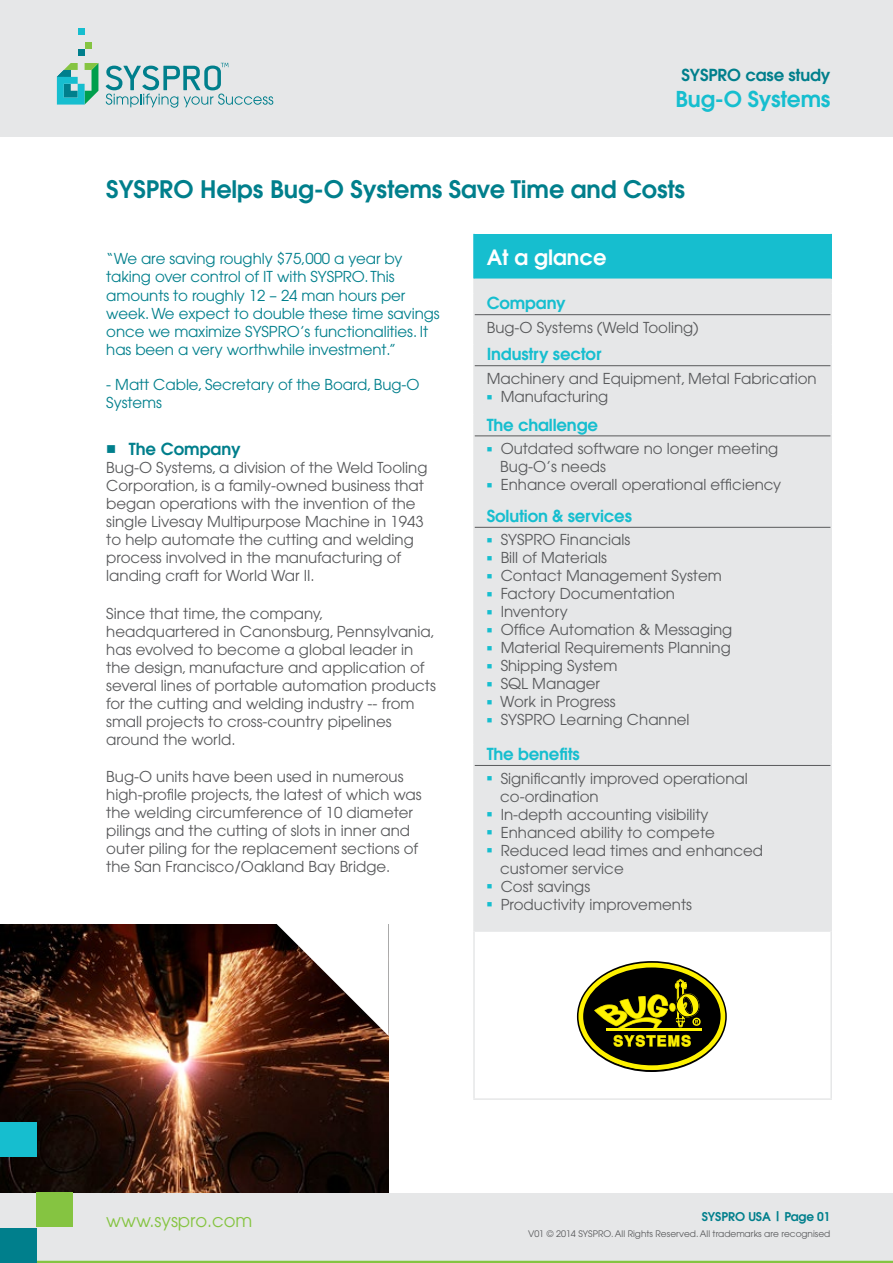
<style>
.page{position:relative;width:893px;height:1263px;background:#fff}
.page>*{position:absolute;margin:0;border:0;box-sizing:border-box;transform-origin:0 0}
.t1{font:600 24px "Avant Garde";letter-spacing:-.005em;color:#007f8c}
.t2{font:600 21.75px "Avant Garde";letter-spacing:-.01em;color:#16becf}
.t3{font:600 21px "Avant Garde";color:#fff}
.t4{font:18px "Avant Garde";color:#85c441}
.t5{font:600 16.5px "Avant Garde";letter-spacing:-.01em;color:#16becf}
.t6{font:600 16.5px "Avant Garde";letter-spacing:-.01em;color:#007f8c}
.t7{font:15px/18px "Avant Garde";color:#58595b}
.t8{font:15px/18px "Avant Garde";letter-spacing:-.005em;color:#007f8c}
.t9{font:600 12px "Avant Garde";letter-spacing:-.01em;color:#007f8c}
.t10{font:9px "Avant Garde";color:#58595b}
.s1{color:#16becf}
</style>
<div class="page">
<img style="left:0;top:925px;width:388px;height:268px">
<svg style="left:276px;top:924px;width:113px;height:112px"></svg>
<div style="left:0;top:0;width:893px;height:136px;background:#e6e7e8"></div>
<div style="left:474px;top:234px;width:357px;height:45px;background:#16becf"></div>
<div style="left:475px;top:279px;width:355px;height:652px;background:#e6e7e8"></div>
<hr style="left:473px;top:931px;width:2px;height:167px;background:#e6e7e8">
<hr style="left:830px;top:931px;width:2px;height:167px;background:#e6e7e8">
<hr style="left:473px;top:1098px;width:359px;height:2px;background:#e6e7e8">
<svg style="left:473px;top:279px;width:2px;height:14px"></svg>
<svg style="left:830px;top:279px;width:2px;height:14px"></svg>
<hr style="left:473px;top:293px;width:2px;height:22px;background:#e6e7e8">
<hr style="left:830px;top:293px;width:2px;height:22px;background:#e6e7e8">
<hr style="left:473px;top:315px;width:2px;height:29px;background:#e6e7e8">
<hr style="left:830px;top:315px;width:2px;height:29px;background:#e6e7e8">
<hr style="left:473px;top:344px;width:2px;height:22px;background:#e6e7e8">
<hr style="left:830px;top:344px;width:2px;height:22px;background:#e6e7e8">
<hr style="left:473px;top:366px;width:2px;height:49px;background:#e6e7e8">
<hr style="left:830px;top:366px;width:2px;height:49px;background:#e6e7e8">
<hr style="left:473px;top:415px;width:2px;height:21px;background:#e6e7e8">
<hr style="left:830px;top:415px;width:2px;height:21px;background:#e6e7e8">
<hr style="left:473px;top:436px;width:2px;height:70px;background:#e6e7e8">
<hr style="left:830px;top:436px;width:2px;height:70px;background:#e6e7e8">
<hr style="left:473px;top:506px;width:2px;height:21px;background:#e6e7e8">
<hr style="left:830px;top:506px;width:2px;height:21px;background:#e6e7e8">
<hr style="left:473px;top:527px;width:2px;height:217px;background:#e6e7e8">
<hr style="left:830px;top:527px;width:2px;height:217px;background:#e6e7e8">
<hr style="left:473px;top:744px;width:2px;height:21px;background:#e6e7e8">
<hr style="left:830px;top:744px;width:2px;height:21px;background:#e6e7e8">
<hr style="left:473px;top:765px;width:2px;height:166px;background:#e6e7e8">
<hr style="left:830px;top:765px;width:2px;height:166px;background:#e6e7e8">
<hr style="left:475px;top:314px;width:355px;height:1px;background:#58595b">
<hr style="left:475px;top:931px;width:355px;height:1px;background:#e6e7e8">
<hr style="left:475px;top:436px;width:355px;height:1px;background:#58595b">
<hr style="left:475px;top:365px;width:355px;height:1px;background:#58595b">
<hr style="left:473px;top:234px;width:2px;height:45px;background:#16becf">
<hr style="left:830px;top:234px;width:2px;height:45px;background:#16becf">
<hr style="left:475px;top:527px;width:355px;height:1px;background:#58595b">
<hr style="left:475px;top:765px;width:355px;height:1px;background:#58595b">
<div style="left:0;top:1193px;width:893px;height:70px;background:#e6e7e8"></div>
<hr style="left:0;top:1261px;width:893px;height:2px;background:#85c441">
<div style="left:78px;top:49px;width:7px;height:7px;background:#007f8c"></div>
<div style="left:85px;top:42px;width:7px;height:7px;background:#85c441"></div>
<div style="left:78px;top:28px;width:7px;height:7px;background:#16becf"></div>
<svg style="left:57px;top:63px;width:41px;height:42px"></svg>
<svg style="left:106px;top:63px;width:167px;height:45px"></svg>
<div style="left:0;top:1228px;width:36px;height:34px;background:#007f8c"></div>
<div style="left:36px;top:1192px;width:36px;height:35px;background:#85c441"></div>
<div style="left:0;top:1122px;width:36px;height:34px;background:#16becf"></div>
<svg style="left:577px;top:961px;width:150px;height:111px"></svg>
<p class="t6" style="left:681px;top:64px;width:150px">SYSPRO case study</p>
<h2 class="t2" style="left:676px;top:85px;width:156px">Bug-O Systems</h2>
<h1 class="t1" style="left:106px;top:173px;width:580px">SYSPRO Helps Bug-O Systems Save Time and Costs</h1>
<p class="t8" style="left:106px;top:250px;width:335px">“We are saving roughly $75,000 a year by taking over control of IT with SYSPRO. This amounts to roughly 12 – 24 man hours per week. We expect to double these time savings once we maximize SYSPRO’s functionalities. It has been a very worthwhile investment.”</p>
<p class="t8" style="left:106px;top:375px;width:315px">- Matt Cable, Secretary of the Board, Bug-O<br>Systems</p>
<p class="t6" style="left:106px;top:438px;width:136px">■ The Company</p>
<p class="t7" style="left:106px;top:459px;width:323px">Bug-O Systems, a division of the Weld Tooling Corporation, is a family-owned business that began operations with the invention of the single Livesay Multipurpose Machine in 1943 to help automate the cutting and welding process involved in the manufacturing of landing craft for World War II.</p>
<p class="t7" style="left:106px;top:604px;width:331px">Since that time, the company, headquartered in Canonsburg, Pennsylvania, has evolved to become a global leader in the design, manufacture and application of several lines of portable automation products for the cutting and welding industry -- from small projects to cross-country pipelines around the world.</p>
<p class="t7" style="left:106px;top:767px;width:317px">Bug-O units have been used in numerous high-profile projects, the latest of which was the welding circumference of 10 diameter pilings and the cutting of slots in inner and outer piling for the replacement sections of the San Francisco/Oakland Bay Bridge.</p>
<h3 class="t3" style="left:487px;top:243px;width:121px">At a glance</h3>
<p class="t5" style="left:487px;top:293px;width:80px">Company</p>
<p class="t7" style="left:487px;top:318px;width:214px">Bug-O Systems (Weld Tooling)</p>
<p class="t5" style="left:487px;top:344px;width:116px">Industry sector</p>
<p class="t7" style="left:487px;top:369px;width:331px">Machinery and Equipment, Metal Fabrication</p>
<p class="t7" style="left:487px;top:387px;width:123px"><span class="s1">■</span> Manufacturing</p>
<p class="t5" style="left:487px;top:414px;width:113px">The challenge</p>
<p class="t7" style="left:500px;top:439px;width:280px;text-indent:-14px"><span class="s1">■</span> Outdated software no longer meeting<br>Bug-O’s needs</p>
<p class="t7" style="left:487px;top:475px;width:296px"><span class="s1">■</span> Enhance overall operational efficiency</p>
<p class="t5" style="left:487px;top:505px;width:147px">Solution &amp; services</p>
<p class="t7" style="left:487px;top:531px;width:145px"><span class="s1">■</span> SYSPRO Financials</p>
<p class="t7" style="left:487px;top:549px;width:122px"><span class="s1">■</span> Bill of Materials</p>
<p class="t7" style="left:487px;top:567px;width:237px"><span class="s1">■</span> Contact Management System</p>
<p class="t7" style="left:487px;top:585px;width:190px"><span class="s1">■</span> Factory Documentation</p>
<p class="t7" style="left:487px;top:603px;width:83px"><span class="s1">■</span> Inventory</p>
<p class="t7" style="left:487px;top:621px;width:247px"><span class="s1">■</span> Office Automation &amp; Messaging</p>
<p class="t7" style="left:487px;top:639px;width:246px"><span class="s1">■</span> Material Requirements Planning</p>
<p class="t7" style="left:487px;top:657px;width:132px"><span class="s1">■</span> Shipping System</p>
<p class="t7" style="left:487px;top:675px;width:115px"><span class="s1">■</span> SQL Manager</p>
<p class="t7" style="left:487px;top:693px;width:130px"><span class="s1">■</span> Work in Progress</p>
<p class="t7" style="left:487px;top:711px;width:204px"><span class="s1">■</span> SYSPRO Learning Channel</p>
<p class="t5" style="left:487px;top:743px;width:95px">The benefits</p>
<p class="t7" style="left:500px;top:769px;width:249px;text-indent:-14px"><span class="s1">■</span> Significantly improved operational co-ordination</p>
<p class="t7" style="left:487px;top:805px;width:223px"><span class="s1">■</span> In-depth accounting visibility</p>
<p class="t7" style="left:487px;top:823px;width:230px"><span class="s1">■</span> Enhanced ability to compete</p>
<p class="t7" style="left:500px;top:841px;width:264px;text-indent:-14px"><span class="s1">■</span> Reduced lead times and enhanced customer service</p>
<p class="t7" style="left:487px;top:877px;width:105px"><span class="s1">■</span> Cost savings</p>
<p class="t7" style="left:487px;top:895px;width:207px"><span class="s1">■</span> Productivity improvements</p>
<p class="t4" style="left:106px;top:1210px;width:148px">www.syspro.com</p>
<p class="t9" style="left:702px;top:1209px;width:130px">SYSPRO USA | Page 01</p>
<p class="t10" style="left:528px;top:1229px;width:304px">V01 © 2014 SYSPRO. All Rights Reserved. All trademarks are recognised</p>
</div>
